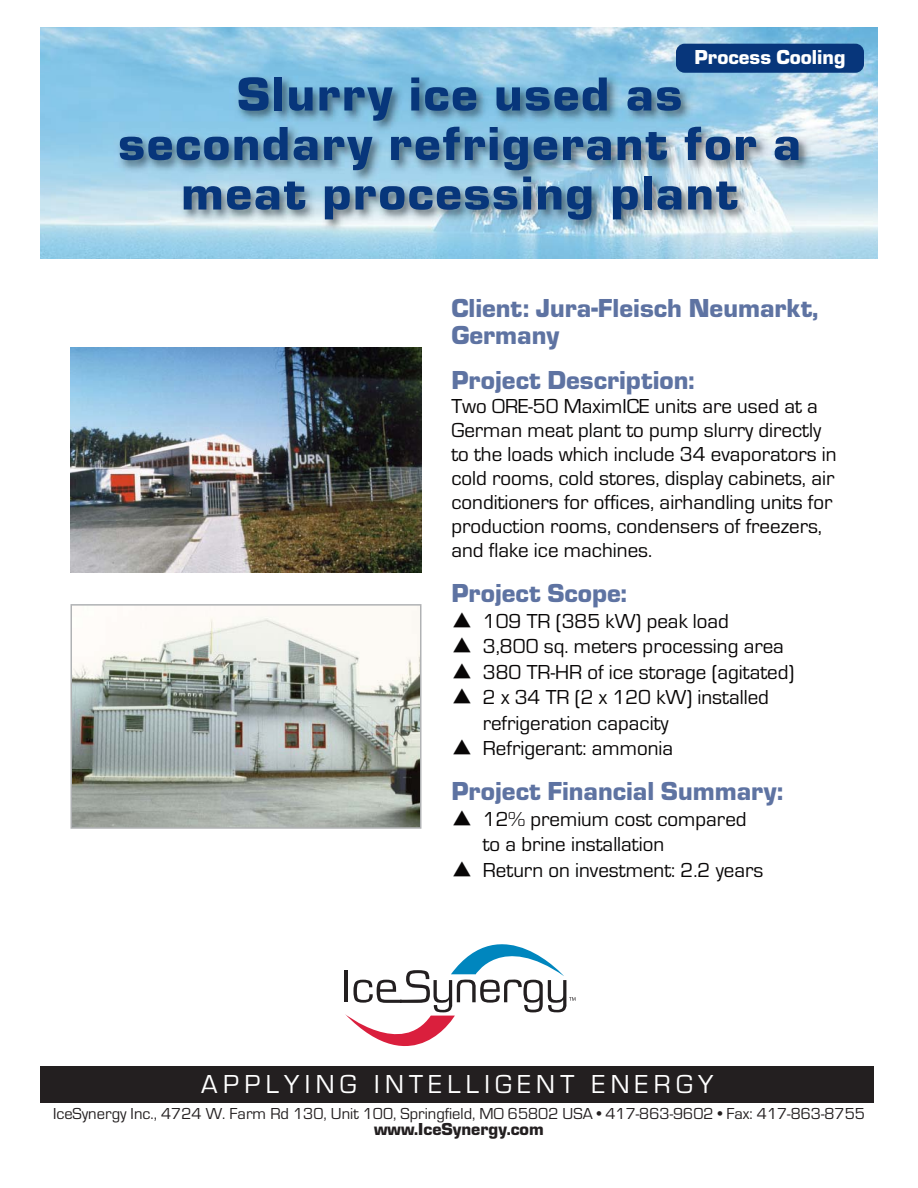
<style>
.page{position:relative;width:918px;height:1188px;background:#fff}
.page>*{position:absolute;margin:0;border:0;box-sizing:border-box;transform-origin:0 0}
.t1{font:900 49.5px/49.5px "Eurostile T";letter-spacing:.03em;color:#07367b;text-align:center;scale:1.06 1}
.t2{font:900 27px/27px "Eurostile T";color:#5e73a2}
.t3{font:27px "Eurostile";letter-spacing:.2em;color:#fff}
.t4{font:21px/24px "Eurostile";color:#080606}
.t5{font:900 21px "Eurostile T";color:#fff}
.t6{font:900 18px "Eurostile T";color:#231f20}
.t7{font:16.5px "Eurostile";color:#231f20}
.s1{font-family:"MS Gothic"}
</style>
<div class="page">
<img style="left:41px;top:27px;width:837px;height:232px">
<svg style="left:345px;top:944px;width:231px;height:102px"></svg>
<div style="left:41px;top:1066px;width:833px;height:36px;background:#231f20"></div>
<img style="left:57px;top:65px;width:816px;height:193px">
<div style="left:676px;top:44px;width:188px;height:29px;background:#07367b;border-radius:9px"></div>
<img style="left:73px;top:607px;width:346px;height:219px">
<div style="left:70px;top:604px;width:352px;height:225px;border:2px solid #b0b2b4"></div>
<img style="left:70px;top:348px;width:352px;height:224px">
<p class="t5" style="left:695px;top:50px;width:152px">Process Cooling</p>
<h1 class="t1" style="left:118px;top:74px;width:646px">Slurry ice used as secondary refrigerant for a meat processing plant</h1>
<p class="t2" style="left:451px;top:297px;width:369px">Client: Jura-Fleisch Neumarkt,<br>Germany</p>
<p class="t2" style="left:451px;top:369px;width:245px">Project Description:</p>
<p class="t4" style="left:451px;top:396px;width:387px">Two ORE-50 MaximICE units are used at a German meat plant to pump slurry directly to the loads which include 34 evaporators in cold rooms, cold stores, display cabinets, air conditioners for offices, airhandling units for production rooms, condensers of freezers, and flake ice machines.</p>
<p class="t2" style="left:451px;top:582px;width:177px">Project Scope:</p>
<p class="t4" style="left:451px;top:611px;width:279px"><span class="s1">▲</span> 109 TR (385 kW) peak load</p>
<p class="t4" style="left:451px;top:636px;width:334px"><span class="s1">▲</span> 3,800 sq. meters processing area</p>
<p class="t4" style="left:451px;top:662px;width:345px"><span class="s1">▲</span> 380 TR-HR of ice storage (agitated)</p>
<p class="t4" style="left:483px;top:687px;width:288px;line-height:25.5px;text-indent:-31px"><span class="s1">▲</span> 2 x 34 TR (2 x 120 kW) installed refrigeration capacity</p>
<p class="t4" style="left:451px;top:738px;width:223px"><span class="s1">▲</span> Refrigerant: ammonia</p>
<p class="t2" style="left:451px;top:780px;width:333px">Project Financial Summary:</p>
<p class="t4" style="left:483px;top:808px;width:265px;line-height:25.5px;text-indent:-31px"><span class="s1">▲</span> 12% premium cost compared to a brine installation</p>
<p class="t4" style="left:451px;top:860px;width:314px"><span class="s1">▲</span> Return on investment: 2.2 years</p>
<p class="t3" style="left:201px;top:1075px;width:514px">APPLYING INTELLIGENT ENERGY</p>
<p class="t7" style="left:53px;top:1108px;width:813px">IceSynergy Inc., 4724 W. Farm Rd 130, Unit 100, Springfield, MO 65802 USA • 417-863-9602 • Fax: 417-863-8755</p>
<p class="t6" style="left:374px;top:1123px;width:171px">www.IceSynergy.com</p>
</div>
